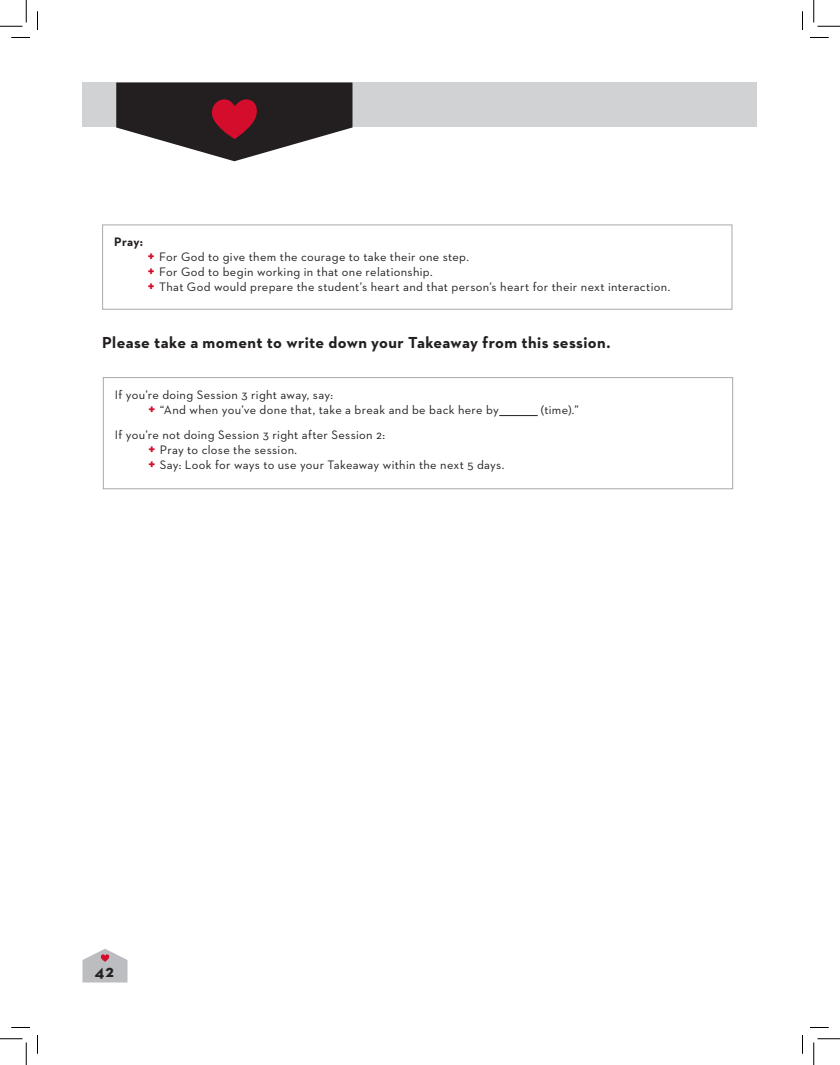
<style>
.page{position:relative;width:840px;height:1065px;background:#fff}
.page>*{position:absolute;margin:0;border:0;box-sizing:border-box;transform-origin:0 0}
.t1{font:700 17.5px "Neutraface 2 Text";color:#231f20}
.t2{font:700 16.25px "Neutraface 2 Text";letter-spacing:.02em;color:#231f20}
.t3{font:12.5px/15px "Neutraface 2 Text";letter-spacing:.025em;color:#231f20}
.t4{font:700 12.5px "Neutraface 2 Text";color:#231f20}
.s1{font-weight:700;font-size:15px;color:#d30d2b}
</style>
<div class="page">
<div style="left:82px;top:82px;width:676px;height:46px;background:#d1d2d4"></div>
<svg style="left:116px;top:82px;width:236px;height:79px"></svg>
<hr style="left:499px;top:415px;width:39px;height:1px;background:#231f20">
<div style="left:103px;top:377px;width:630px;height:112px;border:1px solid #a8a9ad"></div>
<div style="left:102px;top:225px;width:630px;height:85px;border:1px solid #a8a9ad"></div>
<svg style="left:82px;top:949px;width:46px;height:33px"></svg>
<svg style="left:11px;top:37px;width:19px;height:1px"></svg>
<svg style="left:810px;top:37px;width:19px;height:1px"></svg>
<svg style="left:11px;top:1027px;width:19px;height:1px"></svg>
<svg style="left:810px;top:1027px;width:19px;height:1px"></svg>
<svg style="left:37px;top:11px;width:1px;height:19px"></svg>
<svg style="left:37px;top:1035px;width:1px;height:19px"></svg>
<svg style="left:802px;top:11px;width:1px;height:19px"></svg>
<svg style="left:802px;top:1035px;width:1px;height:19px"></svg>
<svg style="left:0;top:0;width:27px;height:27px"></svg>
<svg style="left:0;top:1039px;width:27px;height:26px"></svg>
<svg style="left:814px;top:0;width:26px;height:27px"></svg>
<svg style="left:814px;top:1039px;width:26px;height:26px"></svg>
<p class="t4" style="left:114px;top:234px;width:30px">Pray:</p>
<p class="t3" style="left:148px;top:249px;width:524px"><span class="s1">+</span> For God to give them the courage to take their one step.<br><span class="s1">+</span> For God to begin working in that one relationship.<br><span class="s1">+</span> That God would prepare the student’s heart and that person’s heart for their next interaction.</p>
<h2 class="t2" style="left:102px;top:332px;width:510px">Please take a moment to write down your Takeaway from this session.</h2>
<p class="t3" style="left:149px;top:387px;width:352px;text-indent:-34px">If you’re doing Session 3 right away, say:<br><span class="s1">+</span> “And when you’ve done that, take a break and be back here by</p>
<p class="t3" style="left:541px;top:402px;width:39px">(time).”</p>
<p class="t3" style="left:149px;top:427px;width:357px;text-indent:-34px">If you’re not doing Session 3 right after Session 2:<br><span class="s1">+</span> Pray to close the session.<br><span class="s1">+</span> Say: Look for ways to use your Takeaway within the next 5 days.</p>
<h1 class="t1" style="left:95px;top:960px;width:20px">42</h1>
</div>
